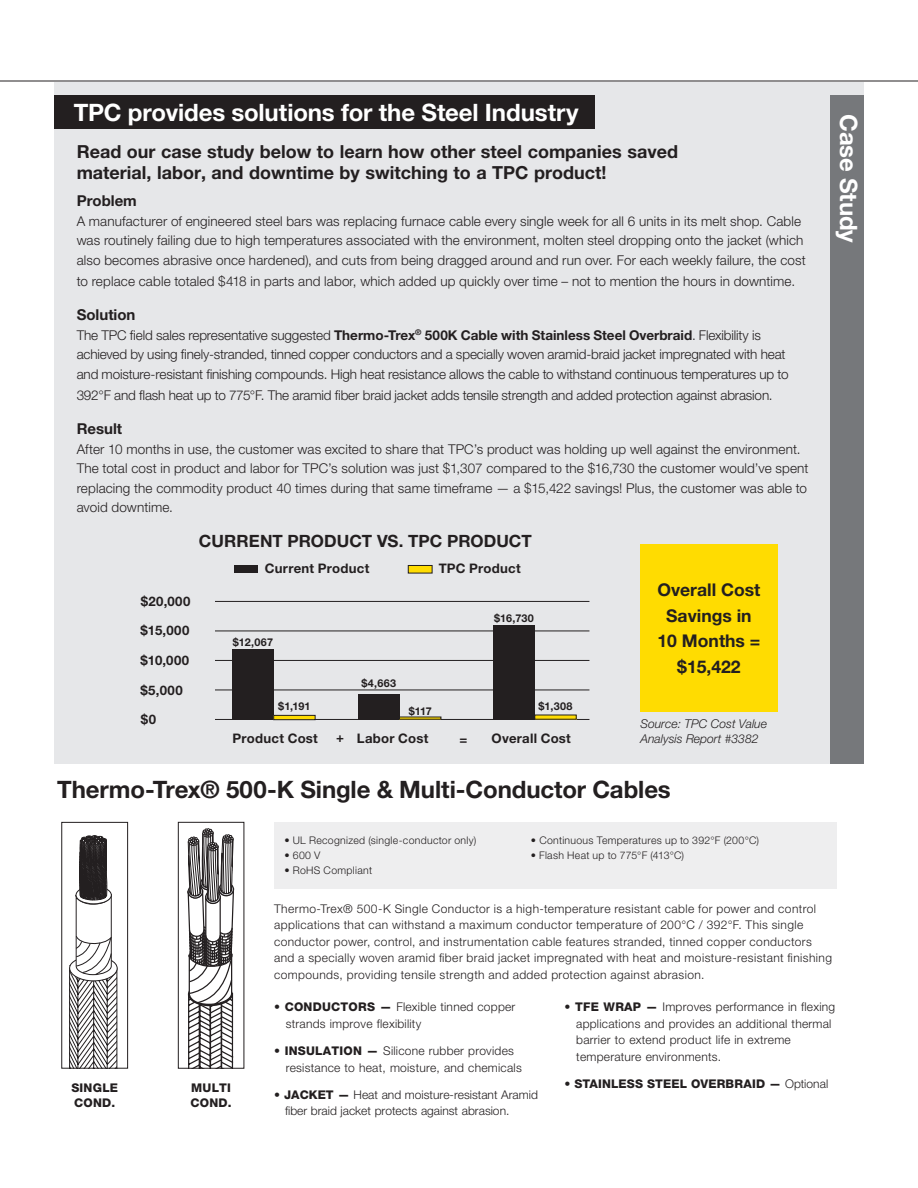
<style>
.page{position:relative;width:918px;height:1188px;background:#fff}
.page>*{position:absolute;margin:0;border:0;box-sizing:border-box;transform-origin:0 0}
.t1{font:700 24px "Helvetica Neue LT Std";letter-spacing:-.005em;color:#fff}
.t2{font:700 24px "Helvetica Neue LT Std";letter-spacing:-.005em;color:#231f20}
.t3{font:700 18px/21px "Helvetica Neue LT Std";color:#231f20}
.t4{font:700 17.55px/25.7px "Helvetica Neue LT Std";color:#231f20;text-align:center}
.t5{font:700 16.95px "Helvetica Neue LT Std";letter-spacing:.005em;color:#231f20}
.t6{font:700 15px "Helvetica Neue LT Std";color:#231f20}
.t7{font:300 13.5px/19.5px "Helvetica Neue LT Std";letter-spacing:.005em;color:#231f20}
.t8{font:700 13.2px "Helvetica Neue LT Std";letter-spacing:.02em;color:#231f20}
.t9{font:italic 300 12.15px/14.5px "Helvetica Neue LT Std";color:#231f20}
.Chart_Bodycopy{font:300 12px/16.5px "Helvetica Neue LT Std";letter-spacing:.025em;color:#231f20}
.Chart_Bodycopy-2{font:300 12px/16.5px "Helvetica Neue LT Std";color:#231f20}
.Chart_Bodycopy-3{font:800 12px/15px "Helvetica Neue LT Std";letter-spacing:.015em;color:#231f20}
.t10{font:700 10.8px "Helvetica Neue LT Std";letter-spacing:.015em;color:#231f20}
.t11{font:300 10.5px "Helvetica Neue LT Std";letter-spacing:.03em;color:#231f20}
.s1{font-weight:700}
.s2{font-weight:800}
.s3{font-weight:300}
</style>
<div class="page">
<div style="left:54px;top:82px;width:810px;height:682px;background:#e6e7e9"></div>
<hr style="left:0;top:81px;width:918px;height:1px;background:#231f20">
<div style="left:640px;top:545px;width:138px;height:167px;background:#ffdc01"></div>
<hr style="left:215px;top:719px;width:374px;height:1px;background:#231f20">
<hr style="left:215px;top:690px;width:374px;height:1px;background:#231f20">
<hr style="left:215px;top:660px;width:374px;height:1px;background:#231f20">
<hr style="left:215px;top:631px;width:374px;height:1px;background:#231f20">
<hr style="left:215px;top:601px;width:374px;height:1px;background:#231f20">
<div style="left:232px;top:649px;width:42px;height:71px;background:#231f20"></div>
<div style="left:493px;top:625px;width:42px;height:94px;background:#231f20"></div>
<div style="left:358px;top:694px;width:42px;height:25px;background:#231f20"></div>
<div style="left:274px;top:715px;width:41px;height:5px;background:#ffdc01"></div>
<div style="left:273px;top:715px;width:43px;height:5px;border:1px solid #231f20"></div>
<svg style="left:535px;top:715px;width:41px;height:4px"></svg>
<div style="left:234px;top:565px;width:24px;height:8px;background:#231f20"></div>
<div style="left:408px;top:565px;width:24px;height:8px;background:#ffdc01"></div>
<div style="left:408px;top:565px;width:25px;height:8px;border:1px solid #231f20"></div>
<svg style="left:187px;top:828px;width:48px;height:238px"></svg>
<div style="left:178px;top:822px;width:66px;height:246px;border:1px solid #231f20"></div>
<div style="left:69px;top:956px;width:49px;height:25px;border:1px solid #231f20;border-radius:50%"></div>
<svg style="left:69px;top:836px;width:48px;height:230px"></svg>
<div style="left:62px;top:822px;width:66px;height:246px;border:1px solid #231f20"></div>
<div style="left:274px;top:822px;width:563px;height:67px;background:#eeeeef"></div>
<div style="left:54px;top:95px;width:540px;height:34px;background:#231f20"></div>
<div style="left:830px;top:95px;width:34px;height:669px;background:#76787b"></div>
<p class="t1" style="left:74px;top:98px;width:506px">TPC provides solutions for the Steel Industry</p>
<p class="t3" style="left:77px;top:140px;width:603px">Read our case study below to learn how other steel companies saved material, labor, and downtime by switching to a TPC product!</p>
<p class="t6" style="left:77px;top:192px;width:62px">Problem</p>
<p class="t7" style="left:77px;top:211px;width:731px">A manufacturer of engineered steel bars was replacing furnace cable every single week for all 6 units in its melt shop. Cable was routinely failing due to high temperatures associated with the environment, molten steel dropping onto the jacket (which also becomes abrasive once hardened), and cuts from being dragged around and run over. For each weekly failure, the cost</p>
<p class="t7" style="left:77px;top:271px;width:720px">to replace cable totaled $418 in parts and labor, which added up quickly over time – not to mention the hours in downtime.</p>
<p class="t6" style="left:77px;top:306px;width:60px">Solution</p>
<p class="t7" style="left:77px;top:325px;width:713px">The TPC field sales representative suggested <span class="s1">Thermo-Trex</span><sup>®</sup> <span class="s1">500K Cable with Stainless Steel Overbraid</span>. Flexibility is achieved by using finely-stranded, tinned copper conductors and a specially woven aramid-braid jacket impregnated with heat and moisture-resistant finishing compounds. High heat resistance allows the cable to withstand continuous temperatures up to</p>
<p class="t7" style="left:77px;top:385px;width:697px">392°F and flash heat up to 775°F. The aramid fiber braid jacket adds tensile strength and added protection against abrasion.</p>
<p class="t6" style="left:77px;top:420px;width:47px">Result</p>
<p class="t7" style="left:77px;top:439px;width:733px">After 10 months in use, the customer was excited to share that TPC’s product was holding up well against the environment.<br>The total cost in product and labor for TPC’s solution was just $1,307 compared to the $16,730 the customer would’ve spent replacing the commodity product 40 times during that same timeframe — a $15,422 savings! Plus, the customer was able to avoid downtime.</p>
<p class="t8" style="left:141px;top:593px;width:51px">$20,000</p>
<p class="t8" style="left:141px;top:623px;width:50px">$15,000</p>
<p class="t8" style="left:141px;top:652px;width:50px">$10,000</p>
<p class="t8" style="left:140px;top:682px;width:44px">$5,000</p>
<p class="t8" style="left:141px;top:712px;width:17px">$0</p>
<p class="t5" style="left:199px;top:531px;width:334px">CURRENT PRODUCT VS. TPC PRODUCT</p>
<p class="t8" style="left:265px;top:560px;width:106px">Current Product</p>
<p class="t8" style="left:439px;top:560px;width:84px">TPC Product</p>
<p class="t10" style="left:233px;top:635px;width:42px">$12,067</p>
<p class="t10" style="left:278px;top:699px;width:34px">$1,191</p>
<p class="t10" style="left:361px;top:676px;width:36px">$4,663</p>
<p class="t10" style="left:409px;top:705px;width:25px">$117</p>
<p class="t10" style="left:494px;top:612px;width:41px">$16,730</p>
<p class="t10" style="left:538px;top:700px;width:36px">$1,308</p>
<p class="t8" style="left:233px;top:730px;width:87px">Product Cost</p>
<p class="t8" style="left:336px;top:729px;width:9px">+</p>
<p class="t8" style="left:357px;top:730px;width:73px">Labor Cost</p>
<p class="t8" style="left:459px;top:731px;width:9px">=</p>
<p class="t8" style="left:492px;top:730px;width:81px">Overall Cost</p>
<p class="t4" style="left:657px;top:577px;width:105px">Overall Cost<br>Savings in<br>10 Months = $15,422</p>
<p class="t9" style="left:640px;top:716px;width:128px">Source: TPC Cost Value<br>Analysis Report #3382</p>
<p class="t2" style="left:57px;top:775px;width:615px">Thermo-Trex® 500-K Single &amp; Multi-Conductor Cables</p>
<p class="t11" style="left:284px;top:834px;width:193px">• UL Recognized (single-conductor only)</p>
<p class="t11" style="left:531px;top:834px;width:230px">• Continuous Temperatures up to 392°F (200°C)</p>
<p class="t11" style="left:284px;top:849px;width:38px">• 600 V</p>
<p class="t11" style="left:531px;top:849px;width:155px">• Flash Heat up to 775°F (413°C)</p>
<p class="t11" style="left:284px;top:864px;width:89px">• RoHS Compliant</p>
<p class="t1" style="left:863px;top:114px;width:130px;rotate:90deg">Case Study</p>
<p class="Chart_Bodycopy-3" style="left:71px;top:1080px;width:48px">SINGLE<br>COND.</p>
<p class="Chart_Bodycopy-3" style="left:191px;top:1080px;width:43px">MULTI<br>COND.</p>
<p class="Chart_Bodycopy" style="left:274px;top:900px;width:559px">Thermo-Trex® 500-K Single Conductor is a high-temperature resistant cable for power and control applications that can withstand a maximum conductor temperature of 200°C / 392°F. This single conductor power, control, and instrumentation cable features stranded, tinned copper conductors and a specially woven aramid fiber braid jacket impregnated with heat and moisture-resistant finishing compounds, providing tensile strength and added protection against abrasion.</p>
<p class="Chart_Bodycopy" style="left:286px;top:998px;width:231px;text-indent:-12px"><span class="s2">• CONDUCTORS —</span> Flexible tinned copper strands improve flexibility</p>
<p class="Chart_Bodycopy" style="left:286px;top:1042px;width:238px;text-indent:-12px"><span class="s2">• INSULATION —</span> Silicone rubber provides resistance to heat, moisture, and chemicals</p>
<p class="Chart_Bodycopy-2" style="left:285px;top:1086px;width:254px;text-indent:-11px"><span class="s2">• JACKET —</span> Heat and moisture-resistant Aramid fiber braid jacket protects against abrasion.</p>
<p class="Chart_Bodycopy" style="left:576px;top:998px;width:260px;text-indent:-12px"><span class="s2">• TFE WRAP —</span> Improves performance in flexing applications and provides an additional thermal barrier to extend product life in extreme temperature environments.</p>
<p class="Chart_Bodycopy-3" style="left:565px;top:1076px;width:265px">• STAINLESS STEEL OVERBRAID — <span class="s3">Optional</span></p>
</div>
